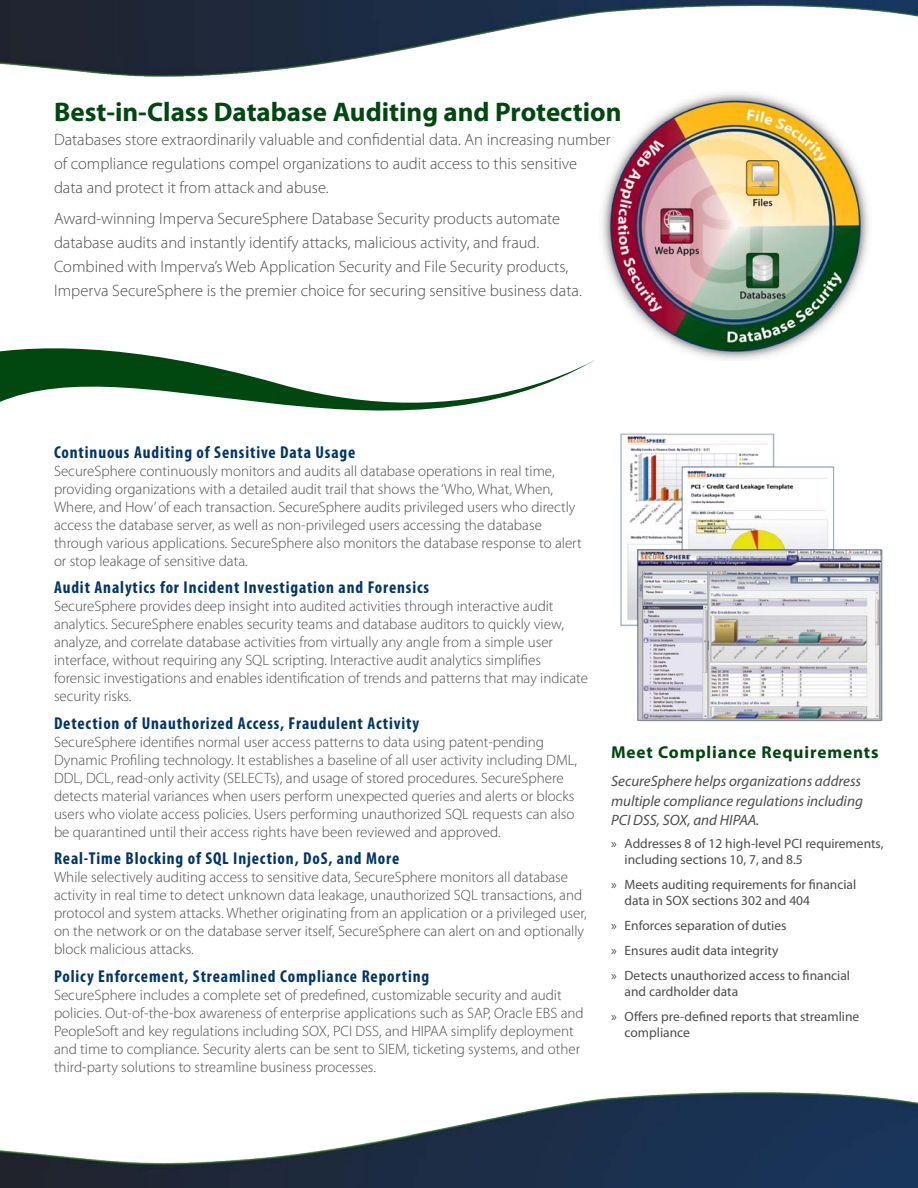
<style>
.page{position:relative;width:918px;height:1188px;background:#fff}
.page>*{position:absolute;margin:0;border:0;box-sizing:border-box;transform-origin:0 0}
.t1{font:700 27px "Myriad Pro";color:#004710}
.Subhead{font:700 condensed 17.25px "Myriad Pro";letter-spacing:.05em;color:#003667}
.callout_header{font:700 17.25px "Myriad Pro";letter-spacing:.05em;color:#004710}
.Intro_copy{font:300 16.5px/24px "Myriad Pro";color:#4b4c4d}
.Body_Copy{font:300 15px/18px "Myriad Pro";color:#4b4c4d}
.Body_Copy-2{font:italic 15px/19.5px "Myriad Pro";color:#4b4c4d;text-align:justify}
.callout_bullets{font:13.5px/16.2px "Myriad Pro";color:#4b4c4d}
</style>
<div class="page">
<svg style="left:0;top:348px;width:594px;height:63px"></svg>
<img style="left:0;top:0;width:918px;height:77px">
<img style="left:0;top:1092px;width:918px;height:96px">
<img style="left:602px;top:92px;width:268px;height:268px">
<img style="left:621px;top:433px;width:262px;height:289px">
<p class="t1" style="left:54px;top:95px;width:569px">Best-in-Class Database Auditing and Protection</p>
<p class="Intro_copy" style="left:54px;top:128px;width:558px">Databases store extraordinarily valuable and confidential data. An increasing number of compliance regulations compel organizations to audit access to this sensitive<br>data and protect it from attack and abuse.</p>
<p class="Intro_copy" style="left:54px;top:207px;width:529px">Award-winning Imperva SecureSphere Database Security products automate database audits and instantly identify attacks, malicious activity, and fraud.<br>Combined with Imperva’s Web Application Security and File Security products, Imperva SecureSphere is the premier choice for securing sensitive business data.</p>
<p class="Subhead" style="left:54px;top:441px;width:303px">Continuous Auditing of Sensitive Data Usage</p>
<p class="Body_Copy" style="left:54px;top:462px;width:529px">SecureSphere continuously monitors and audits all database operations in real time, providing organizations with a detailed audit trail that shows the ‘Who, What, When, Where, and How’ of each transaction. SecureSphere audits privileged users who directly access the database server, as well as non-privileged users accessing the database through various applications. SecureSphere also monitors the database response to alert or stop leakage of sensitive data.</p>
<p class="Subhead" style="left:54px;top:577px;width:377px">Audit Analytics for Incident Investigation and Forensics</p>
<p class="Body_Copy" style="left:54px;top:597px;width:536px">SecureSphere provides deep insight into audited activities through interactive audit analytics. SecureSphere enables security teams and database auditors to quickly view, analyze, and correlate database activities from virtually any angle from a simple user interface, without requiring any SQL scripting. Interactive audit analytics simplifies forensic investigations and enables identification of trends and patterns that may indicate security risks.</p>
<p class="Subhead" style="left:54px;top:712px;width:367px">Detection of Unauthorized Access, Fraudulent Activity</p>
<p class="Body_Copy" style="left:54px;top:733px;width:525px">SecureSphere identifies normal user access patterns to data using patent-pending Dynamic Profiling technology. It establishes a baseline of all user activity including DML, DDL, DCL, read-only activity (SELECTs), and usage of stored procedures. SecureSphere detects material variances when users perform unexpected queries and alerts or blocks users who violate access policies. Users performing unauthorized SQL requests can also be quarantined until their access rights have been reviewed and approved.</p>
<p class="Subhead" style="left:54px;top:848px;width:347px">Real-Time Blocking of SQL Injection, DoS, and More</p>
<p class="Body_Copy" style="left:54px;top:868px;width:534px">While selectively auditing access to sensitive data, SecureSphere monitors all database activity in real time to detect unknown data leakage, unauthorized SQL transactions, and protocol and system attacks. Whether originating from an application or a privileged user, on the network or on the database server itself, SecureSphere can alert on and optionally block malicious attacks.</p>
<p class="Subhead" style="left:54px;top:965px;width:377px">Policy Enforcement, Streamlined Compliance Reporting</p>
<p class="Body_Copy" style="left:54px;top:986px;width:531px">SecureSphere includes a complete set of predefined, customizable security and audit policies. Out-of-the-box awareness of enterprise applications such as SAP, Oracle EBS and PeopleSoft and key regulations including SOX, PCI DSS, and HIPAA simplify deployment and time to compliance. Security alerts can be sent to SIEM, ticketing systems, and other third-party solutions to streamline business processes.</p>
<p class="callout_header" style="left:611px;top:741px;width:269px">Meet Compliance Requirements</p>
<p class="Body_Copy-2" style="left:611px;top:771px;width:253px">SecureSphere helps organizations address multiple compliance regulations including PCI DSS, SOX, and HIPAA.</p>
<p class="callout_bullets" style="left:625px;top:835px;width:261px;text-indent:-14px">» Addresses 8 of 12 high-level PCI requirements, including sections 10, 7, and 8.5</p>
<p class="callout_bullets" style="left:625px;top:876px;width:233px;text-indent:-14px">» Meets auditing requirements for financial data in SOX sections 302 and 404</p>
<p class="callout_bullets" style="left:611px;top:917px;width:177px">» Enforces separation of duties</p>
<p class="callout_bullets" style="left:611px;top:942px;width:169px">» Ensures audit data integrity</p>
<p class="callout_bullets" style="left:625px;top:967px;width:227px;text-indent:-13px">» Detects unauthorized access to financial and cardholder data</p>
<p class="callout_bullets" style="left:625px;top:1008px;width:236px;text-indent:-14px">» Offers pre-defined reports that streamline compliance</p>
</div>
